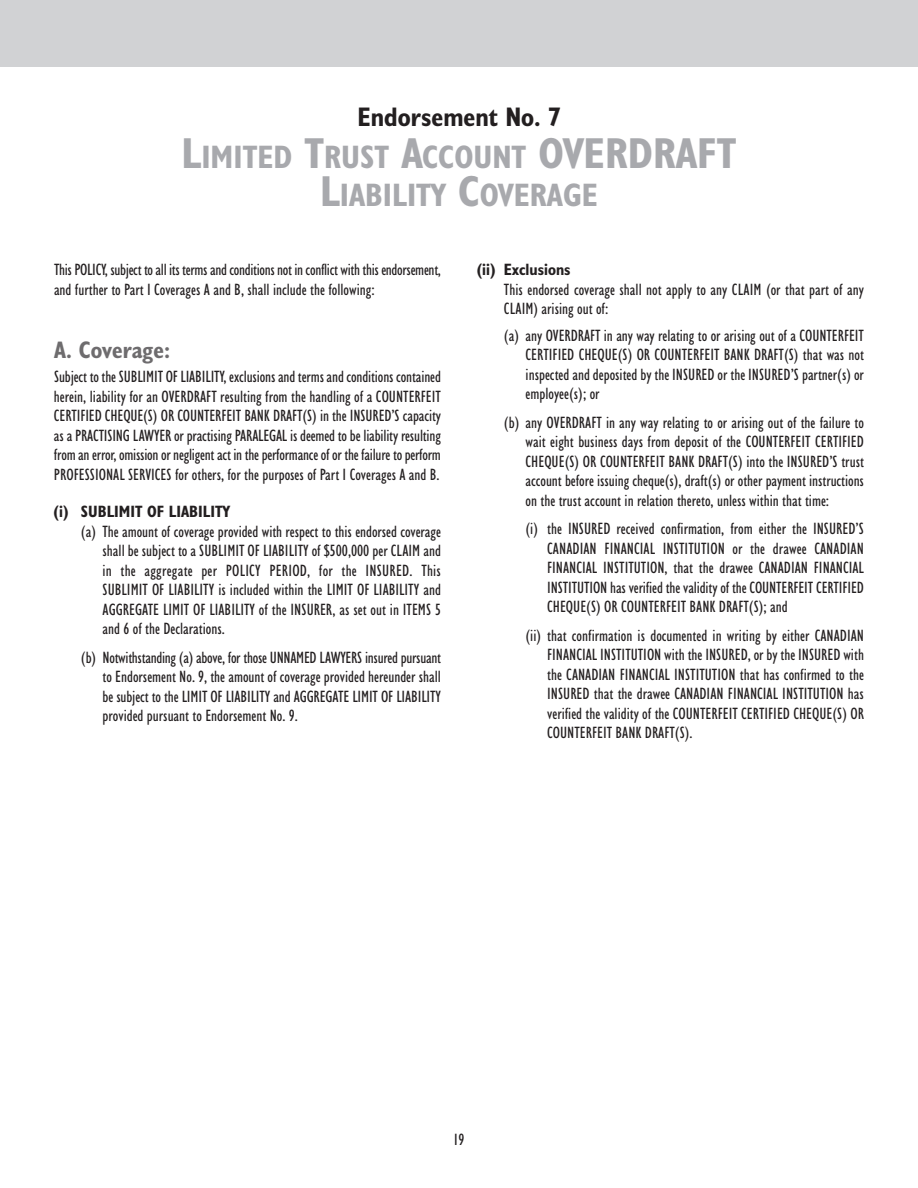
<style>
.page{position:relative;width:918px;height:1188px;background:#fff}
.page>*{position:absolute;margin:0;border:0;box-sizing:border-box;transform-origin:0 0}
.t1{font:700 condensed 32.7px/37.5px "Humanist 521 BT";color:#a8a9ad;text-align:center}
.t2{font:700 condensed 27px "Humanist 521 BT";color:#231f20}
.t3{font:700 condensed 24px "Humanist 521 BT";color:#6e6c6e}
.t4{font:condensed 16.5px/19.5px "Humanist 521 BT";color:#231f20;text-align:justify}
.t5{font:condensed 16.5px/19.5px "Humanist 521 BT";letter-spacing:-.02em;color:#231f20}
.t6{font:700 condensed 16.5px "Humanist 521 BT";color:#231f20}
.s1{font-size:43.5px}
</style>
<div class="page">
<div style="left:0;top:0;width:918px;height:67px;background:#d1d2d4"></div>
<h2 class="t2" style="left:358px;top:108px;width:204px">Endorsement No. 7</h2>
<h1 class="t1" style="left:182px;top:142px;width:556px"><span class="s1">L</span>IMITED <span class="s1">T</span>RUST <span class="s1">A</span>CCOUNT <span class="s1">OVERDRAFT<br>L</span>IABILITY <span class="s1">C</span>OVERAGE</h1>
<p class="t5" style="left:54px;top:262px;width:388px">This POLICY, subject to all its terms and conditions not in conflict with this endorsement, and further to Part I Coverages A and B, shall include the following:</p>
<h3 class="t3" style="left:54px;top:342px;width:118px">A. Coverage:</h3>
<p class="t4" style="left:54px;top:369px;width:389px">Subject to the SUBLIMIT OF LIABILITY, exclusions and terms and conditions contained herein, liability for an OVERDRAFT resulting from the handling of a COUNTERFEIT CERTIFIED CHEQUE(S) OR COUNTERFEIT BANK DRAFT(S) in the INSURED’S capacity as a PRACTISING LAWYER or practising PARALEGAL is deemed to be liability resulting from an error, omission or negligent act in the performance of or the failure to perform PROFESSIONAL SERVICES for others, for the purposes of Part I Coverages A and B.</p>
<p class="t6" style="left:54px;top:506px;width:178px">(i) SUBLIMIT OF LIABILITY</p>
<p class="t4" style="left:103px;top:523px;width:340px;text-indent:-22px">(a) The amount of coverage provided with respect to this endorsed coverage shall be subject to a SUBLIMIT OF LIABILITY of $500,000 per CLAIM and in the aggregate per POLICY PERIOD, for the INSURED. This SUBLIMIT OF LIABILITY is included within the LIMIT OF LIABILITY and AGGREGATE LIMIT OF LIABILITY of the INSURER, as set out in ITEMS 5 and 6 of the Declarations.</p>
<p class="t4" style="left:103px;top:649px;width:340px;text-indent:-22px">(b) Notwithstanding (a) above, for those UNNAMED LAWYERS insured pursuant to Endorsement No. 9, the amount of coverage provided hereunder shall be subject to the LIMIT OF LIABILITY and AGGREGATE LIMIT OF LIABILITY provided pursuant to Endorsement No. 9.</p>
<p class="t6" style="left:477px;top:264px;width:95px">(ii) Exclusions</p>
<p class="t4" style="left:504px;top:281px;width:362px">This endorsed coverage shall not apply to any CLAIM (or that part of any<br>CLAIM) arising out of:</p>
<p class="t4" style="left:526px;top:327px;width:340px;text-indent:-22px">(a) any OVERDRAFT in any way relating to or arising out of a COUNTERFEIT CERTIFIED CHEQUE(S) OR COUNTERFEIT BANK DRAFT(S) that was not inspected and deposited by the INSURED or the INSURED’S partner(s) or employee(s); or</p>
<p class="t4" style="left:526px;top:414px;width:340px;text-indent:-22px">(b) any OVERDRAFT in any way relating to or arising out of the failure to wait eight business days from deposit of the COUNTERFEIT CERTIFIED CHEQUE(S) OR COUNTERFEIT BANK DRAFT(S) into the INSURED’S trust account before issuing cheque(s), draft(s) or other payment instructions on the trust account in relation thereto, unless within that time:</p>
<p class="t4" style="left:547px;top:521px;width:318px;text-indent:-22px">(i) the INSURED received confirmation, from either the INSURED’S CANADIAN FINANCIAL INSTITUTION or the drawee CANADIAN FINANCIAL INSTITUTION, that the drawee CANADIAN FINANCIAL INSTITUTION has verified the validity of the COUNTERFEIT CERTIFIED CHEQUE(S) OR COUNTERFEIT BANK DRAFT(S); and</p>
<p class="t4" style="left:547px;top:627px;width:318px;text-indent:-22px">(ii) that confirmation is documented in writing by either CANADIAN FINANCIAL INSTITUTION with the INSURED, or by the INSURED with the CANADIAN FINANCIAL INSTITUTION that has confirmed to the INSURED that the drawee CANADIAN FINANCIAL INSTITUTION has verified the validity of the COUNTERFEIT CERTIFIED CHEQUE(S) OR COUNTERFEIT BANK DRAFT(S).</p>
<p class="t4" style="left:454px;top:1132px;width:12px">19</p>
</div>
